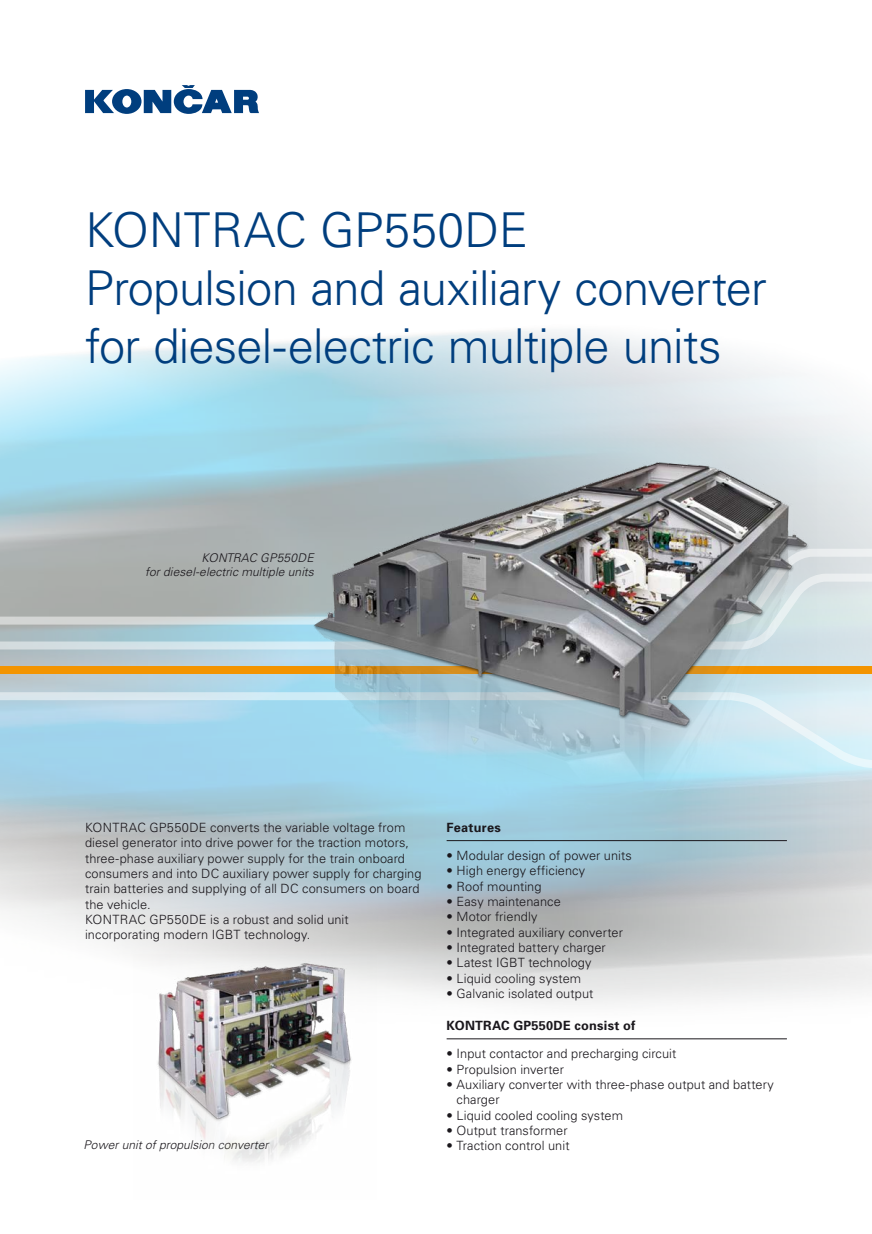
<style>
.page{position:relative;width:872px;height:1234px;background:#fff}
.page>*{position:absolute;margin:0;border:0;box-sizing:border-box;transform-origin:0 0}
.t1{font:300 48px/57.6px "Univers";letter-spacing:-.015em;color:#003e7e}
.t2{font:300 12.75px/15.3px "Univers";letter-spacing:.005em;color:#1a171c}
.t3{font:700 12.75px "Univers";letter-spacing:.02em;color:#1a171c}
.t4{font:italic 300 12px/14.4px "Univers";color:#1a171c;text-align:right}
</style>
<div class="page">
<svg style="left:0;top:548px;width:872px;height:25px;fill:#acb1b0"></svg>
<svg style="left:0;top:573px;width:872px;height:76px"></svg>
<svg style="left:0;top:692px;width:872px;height:75px;fill:#a0d7ed"></svg>
<div style="left:0;top:666px;width:872px;height:8px;background:#f39400"></div>
<svg style="left:85px;top:85px;width:174px;height:29px"></svg>
<img style="left:291px;top:438px;width:525px;height:434px">
<img style="left:134px;top:954px;width:242px;height:208px">
<hr style="left:446px;top:840px;width:341px;height:1px;background:#1a171c">
<hr style="left:446px;top:1038px;width:341px;height:1px;background:#1a171c">
<h1 class="t1" style="left:85px;top:200px;width:683px">KONTRAC GP550DE<br>Propulsion and auxiliary converter for diesel-electric multiple units</h1>
<p class="t4" style="left:145px;top:550px;width:170px">KONTRAC GP550DE<br>for diesel-electric multiple units</p>
<p class="t2" style="left:85px;top:819px;width:338px">KONTRAC GP550DE converts the variable voltage from diesel generator into drive power for the traction motors, three-phase auxiliary power supply for the train onboard consumers and into DC auxiliary power supply for charging train batteries and supplying of all DC consumers on board the vehicle.<br>KONTRAC GP550DE is a robust and solid unit incorporating modern IGBT technology.</p>
<p class="t3" style="left:446px;top:819px;width:56px">Features</p>
<p class="t2" style="left:446px;top:847px;width:187px">• Modular design of power units</p>
<p class="t2" style="left:446px;top:862px;width:140px">• High energy efficiency</p>
<p class="t2" style="left:446px;top:878px;width:96px">• Roof mounting</p>
<p class="t2" style="left:446px;top:893px;width:116px">• Easy maintenance</p>
<p class="t2" style="left:446px;top:908px;width:92px">• Motor friendly</p>
<p class="t2" style="left:446px;top:923px;width:178px">• Integrated auxiliary converter</p>
<p class="t2" style="left:446px;top:939px;width:161px">• Integrated battery charger</p>
<p class="t2" style="left:446px;top:954px;width:147px">• Latest IGBT technology</p>
<p class="t2" style="left:446px;top:969px;width:136px">• Liquid cooling system</p>
<p class="t2" style="left:446px;top:985px;width:148px">• Galvanic isolated output</p>
<p class="t3" style="left:446px;top:1017px;width:190px">KONTRAC GP550DE consist of</p>
<p class="t2" style="left:446px;top:1045px;width:231px">• Input contactor and precharging circuit</p>
<p class="t2" style="left:446px;top:1060px;width:119px">• Propulsion inverter</p>
<p class="t2" style="left:456px;top:1076px;width:319px;text-indent:-10px">• Auxiliary converter with three-phase output and battery charger</p>
<p class="t2" style="left:446px;top:1106px;width:178px">• Liquid cooled cooling system</p>
<p class="t2" style="left:446px;top:1122px;width:122px">• Output transformer</p>
<p class="t2" style="left:446px;top:1137px;width:124px">• Traction control unit</p>
<p class="t4" style="left:84px;top:1136px;width:186px">Power unit of propulsion converter</p>
</div>
